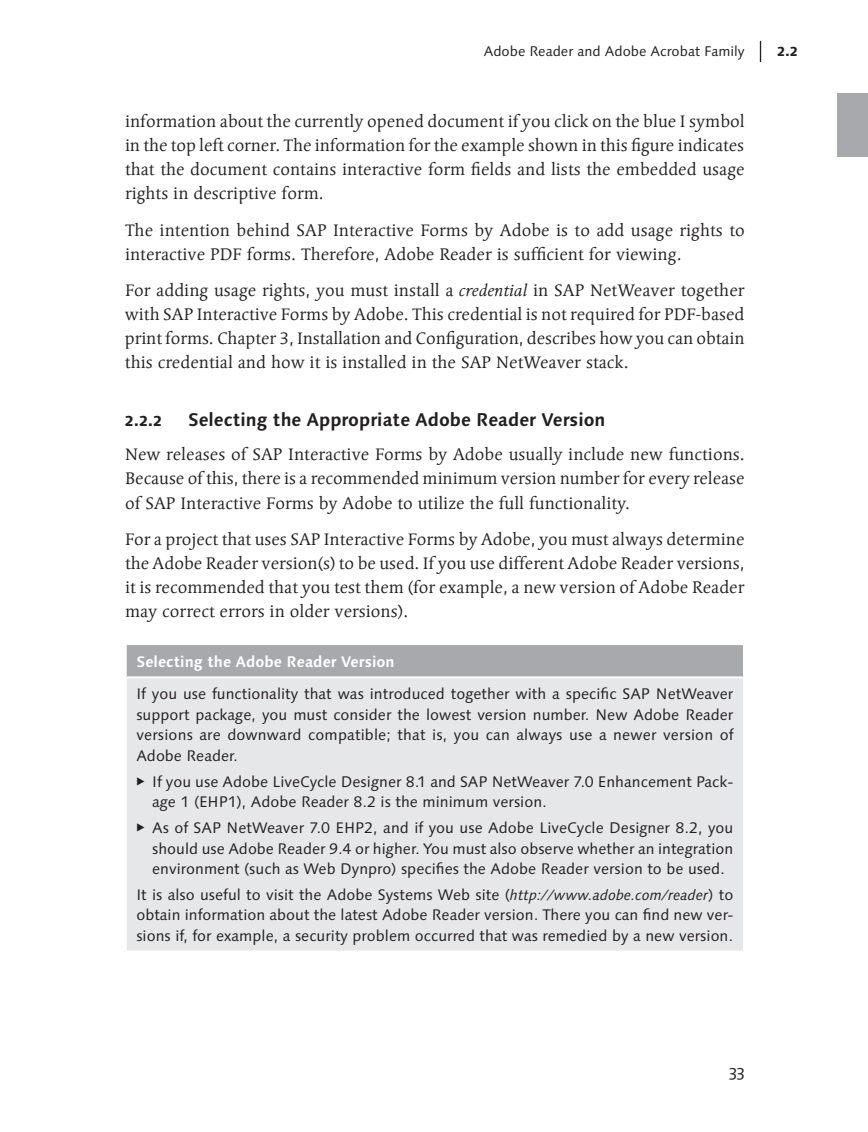
<style>
.page{position:relative;width:868px;height:1132px;background:#fff}
.page>*{position:absolute;margin:0;border:0;box-sizing:border-box;transform-origin:0 0}
.t1{font:700 18.38px "Linotype Syntax";color:#231f20}
.t2{font:700 18.38px "Linotype Syntax Os F";color:#231f20}
.t3{font:16.62px/24px "Linotype Syntax Serif";color:#231f20;text-align:justify}
.t4{font:700 16.62px "Linotype Syntax Os F";color:#231f20}
.t5{font:16.62px "Linotype Syntax Os F";color:#231f20}
.t6{font:15.4px/20.7px "Linotype Syntax";color:#231f20;text-align:justify}
.t7{font:700 15.4px "Linotype Syntax";color:#fff}
.t8{font:14px "Linotype Syntax Os F";color:#231f20}
.s1{font-style:italic;font-size:15.75px}
.s2{font-family:"European Pi Three";font-size:10.5px}
.s3{font-style:italic;font-size:14.53px}
</style>
<div class="page">
<svg style="left:760px;top:41px;width:1px;height:21px"></svg>
<div style="left:837px;top:93px;width:31px;height:63px;background:#a8a9ad"></div>
<div style="left:126px;top:644px;width:618px;height:33px;background:#a8a9ad"></div>
<div style="left:126px;top:677px;width:618px;height:274px;background:#e6e7e9"></div>
<hr style="left:125px;top:643px;width:619px;height:2px;background:#fff">
<hr style="left:125px;top:645px;width:2px;height:31px;background:#fff">
<hr style="left:743px;top:645px;width:1px;height:31px;background:#fff">
<hr style="left:125px;top:676px;width:619px;height:2px;background:#fff">
<hr style="left:125px;top:678px;width:2px;height:273px;background:#fff">
<hr style="left:743px;top:678px;width:1px;height:273px;background:#fff">
<p class="t8" style="left:484px;top:43px;width:262px">Adobe Reader and Adobe Acrobat Family</p>
<p class="t4" style="left:777px;top:40px;width:22px">2.2</p>
<p class="t3" style="left:125px;top:110px;width:621px">information about the currently opened document if you click on the blue I symbol in the top left corner. The information for the example shown in this figure indicates that the document contains interactive form fields and lists the embedded usage rights in descriptive form.</p>
<p class="t3" style="left:125px;top:218px;width:621px">The intention behind SAP Interactive Forms by Adobe is to add usage rights to interactive PDF forms. Therefore, Adobe Reader is sufficient for viewing.</p>
<p class="t3" style="left:125px;top:279px;width:621px">For adding usage rights, you must install a <span class="s1">credential</span> in SAP NetWeaver together with SAP Interactive Forms by Adobe. This credential is not required for PDF-based print forms. Chapter 3, Installation and Configuration, describes how you can obtain this credential and how it is installed in the SAP NetWeaver stack.</p>
<p class="t2" style="left:125px;top:408px;width:39px">2.2.2</p>
<p class="t1" style="left:188px;top:408px;width:419px">Selecting the Appropriate Adobe Reader Version</p>
<p class="t3" style="left:125px;top:443px;width:621px">New releases of SAP Interactive Forms by Adobe usually include new functions.<br>Because of this, there is a recommended minimum version number for every release of SAP Interactive Forms by Adobe to utilize the full functionality.</p>
<p class="t3" style="left:125px;top:528px;width:621px">For a project that uses SAP Interactive Forms by Adobe, you must always determine the Adobe Reader version(s) to be used. If you use different Adobe Reader versions, it is recommended that you test them (for example, a new version of Adobe Reader may correct errors in older versions).</p>
<p class="t7" style="left:136px;top:652px;width:260px">Selecting the Adobe Reader Version</p>
<p class="t6" style="left:136px;top:684px;width:598px">If you use functionality that was introduced together with a specific SAP NetWeaver support package, you must consider the lowest version number. New Adobe Reader versions are downward compatible; that is, you can always use a newer version of Adobe Reader.</p>
<p class="t6" style="left:152px;top:771px;width:583px;text-indent:-16px"><span class="s2">E</span> If you use Adobe LiveCycle Designer 8.1 and SAP NetWeaver 7.0 Enhancement Pack&shy;age 1 (EHP1), Adobe Reader 8.2 is the minimum version.</p>
<p class="t6" style="left:152px;top:818px;width:583px;text-indent:-16px"><span class="s2">E</span> As of SAP NetWeaver 7.0 EHP2, and if you use Adobe LiveCycle Designer 8.2, you should use Adobe Reader 9.4 or higher. You must also observe whether an integration environment (such as Web Dynpro) specifies the Adobe Reader version to be used.</p>
<p class="t6" style="left:136px;top:884px;width:598px">It is also useful to visit the Adobe Systems Web site (<span class="s3">http://www.adobe.com/reader</span>) to obtain information about the latest Adobe Reader version. There you can find new ver&shy;sions if, for example, a security problem occurred that was remedied by a new version.</p>
<p class="t5" style="left:729px;top:1061px;width:17px">33</p>
</div>
